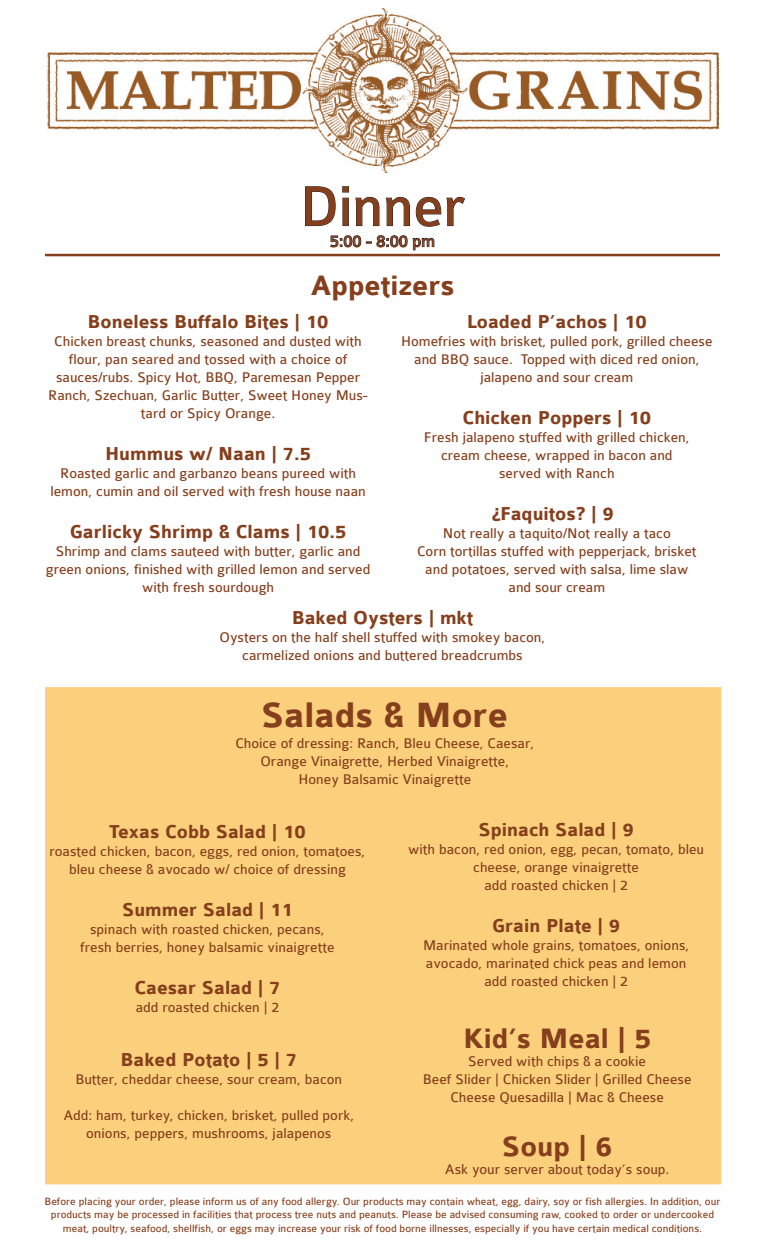
<style>
.page{position:relative;width:765px;height:1260px;background:#fff}
.page>*{position:absolute;margin:0;border:0;box-sizing:border-box;transform-origin:0 0}
.t1{font:60px "Colaborate";color:#863f1c}
.t2{font:700 37.5px "Colaborate";color:#863f1c}
.t3{font:700 30px "Colaborate";color:#863f1c}
.t4{font:700 20px "Colaborate";color:#863f1c}
.t5{font:17.5px "Colaborate";color:#863f1c}
.t6{font:15px/18px "Colaborate";color:#863f1c;text-align:center}
.t7{font:11.25px/13.5px "Colaborate";color:#863f1c;text-align:center}
</style>
<div class="page">
<div style="left:45px;top:687px;width:676px;height:497px;background:#fbd07c;border:1px solid #fbd07c"></div>
<img style="left:47px;top:9px;width:672px;height:164px">
<svg style="left:305px;top:186px;width:31px;height:40px"></svg>
<svg style="left:342px;top:186px;width:7px;height:40px"></svg>
<svg style="left:355px;top:197px;width:25px;height:29px"></svg>
<svg style="left:386px;top:197px;width:24px;height:29px"></svg>
<svg style="left:416px;top:197px;width:49px;height:30px"></svg>
<svg style="left:330px;top:235px;width:105px;height:15px"></svg>
<hr style="left:45px;top:254px;width:675px;height:2px;background:#85401c">
<p class="t1" style="left:300px;top:175px;width:167px">Dinner</p>
<p class="t5" style="left:330px;top:232px;width:107px">5:00 - 8:00 pm</p>
<p class="t3" style="left:310px;top:270px;width:146px">Appetizers</p>
<p class="t4" style="left:88px;top:311px;width:242px">Boneless Buffalo Bites | 10</p>
<p class="t6" style="left:48px;top:332px;width:321px">Chicken breast chunks, seasoned and dusted with flour, pan seared and tossed with a choice of sauces/rubs. Spicy Hot, BBQ, Paremesan Pepper Ranch, Szechuan, Garlic Butter, Sweet Honey Mus&shy;tard or Spicy Orange.</p>
<p class="t4" style="left:105px;top:443px;width:208px">Hummus w/ Naan | 7.5</p>
<p class="t6" style="left:50px;top:464px;width:317px">Roasted garlic and garbanzo beans pureed with lemon, cumin and oil served with fresh house naan</p>
<p class="t4" style="left:70px;top:521px;width:278px">Garlicky Shrimp &amp; Clams | 10.5</p>
<p class="t6" style="left:46px;top:542px;width:326px">Shrimp and clams sauteed with butter, garlic and green onions, finished with grilled lemon and served with fresh sourdough</p>
<p class="t4" style="left:467px;top:311px;width:182px">Loaded P’achos | 10</p>
<p class="t6" style="left:401px;top:332px;width:313px">Homefries with brisket, pulled pork, grilled cheese and BBQ sauce. Topped with diced red onion, jalapeno and sour cream</p>
<p class="t4" style="left:463px;top:407px;width:190px">Chicken Poppers | 10</p>
<p class="t6" style="left:424px;top:428px;width:267px">Fresh jalapeno stuffed with grilled chicken, cream cheese, wrapped in bacon and served with Ranch</p>
<p class="t4" style="left:500px;top:503px;width:115px">Faquitos? | 9</p>
<p class="t6" style="left:443px;top:524px;width:229px">Not really a taquito/Not really a taco</p>
<p class="t6" style="left:417px;top:542px;width:281px">Corn tortillas stuffed with pepperjack, brisket and potatoes, served with salsa, lime slaw and sour cream</p>
<p class="t4" style="left:502px;top:525px;width:11px;rotate:-180deg">?</p>
<p class="t4" style="left:292px;top:608px;width:183px">Baked Oysters | mkt</p>
<p class="t6" style="left:220px;top:629px;width:327px">Oysters on the half shell stuffed with smokey bacon, carmelized onions and buttered breadcrumbs</p>
<p class="t2" style="left:261px;top:696px;width:248px">Salads &amp; More</p>
<p class="t6" style="left:235px;top:734px;width:300px">Choice of dressing: Ranch, Bleu Cheese, Caesar,<br>Orange Vinaigrette, Herbed Vinaigrette,<br>Honey Balsamic Vinaigrette</p>
<p class="t4" style="left:109px;top:821px;width:198px">Texas Cobb Salad | 10</p>
<p class="t6" style="left:49px;top:842px;width:318px">roasted chicken, bacon, eggs, red onion, tomatoes, bleu cheese &amp; avocado w/ choice of dressing</p>
<p class="t4" style="left:122px;top:899px;width:172px">Summer Salad | 11</p>
<p class="t6" style="left:80px;top:920px;width:256px">spinach with roasted chicken, pecans, fresh berries, honey balsamic vinaigrette</p>
<p class="t4" style="left:134px;top:977px;width:148px">Caesar Salad | 7</p>
<p class="t6" style="left:136px;top:998px;width:145px">add roasted chicken | 2</p>
<p class="t4" style="left:479px;top:819px;width:157px">Spinach Salad | 9</p>
<p class="t6" style="left:408px;top:840px;width:297px">with bacon, red onion, egg, pecan, tomato, bleu cheese, orange vinaigrette</p>
<p class="t6" style="left:484px;top:876px;width:145px">add roasted chicken | 2</p>
<p class="t4" style="left:492px;top:915px;width:129px">Grain Plate | 9</p>
<p class="t6" style="left:423px;top:936px;width:268px;text-align:left">Marinated whole grains, tomatoes, onions, avocado, marinated chick peas and lemon</p>
<p class="t6" style="left:484px;top:972px;width:145px">add roasted chicken | 2</p>
<p class="t3" style="left:463px;top:1023px;width:190px">Kid’s Meal | 5</p>
<p class="t6" style="left:468px;top:1052px;width:179px">Served with chips &amp; a cookie</p>
<p class="t6" style="left:423px;top:1070px;width:270px">Beef Slider | Chicken Slider | Grilled Cheese</p>
<p class="t6" style="left:451px;top:1088px;width:215px">Cheese Quesadilla | Mac &amp; Cheese</p>
<p class="t3" style="left:502px;top:1131px;width:112px">Soup | 6</p>
<p class="t6" style="left:445px;top:1160px;width:226px">Ask your server about today’s soup.</p>
<p class="t4" style="left:121px;top:1049px;width:178px">Baked Potato | 5 | 7</p>
<p class="t6" style="left:75px;top:1070px;width:268px">Butter, cheddar cheese, sour cream, bacon</p>
<p class="t6" style="left:63px;top:1106px;width:292px">Add: ham, turkey, chicken, brisket, pulled pork, onions, peppers, mushrooms, jalapenos</p>
<p class="t7" style="left:45px;top:1195px;width:677px">Before placing your order, please inform us of any food allergy. Our products may contain wheat, egg, dairy, soy or fish allergies. In addition, our products may be processed in facilities that process tree nuts and peanuts. Please be advised consuming raw, cooked to order or undercooked meat, poultry, seafood, shellfish, or eggs may increase your risk of food borne illnesses, especially if you have certain medical conditions.</p>
</div>
